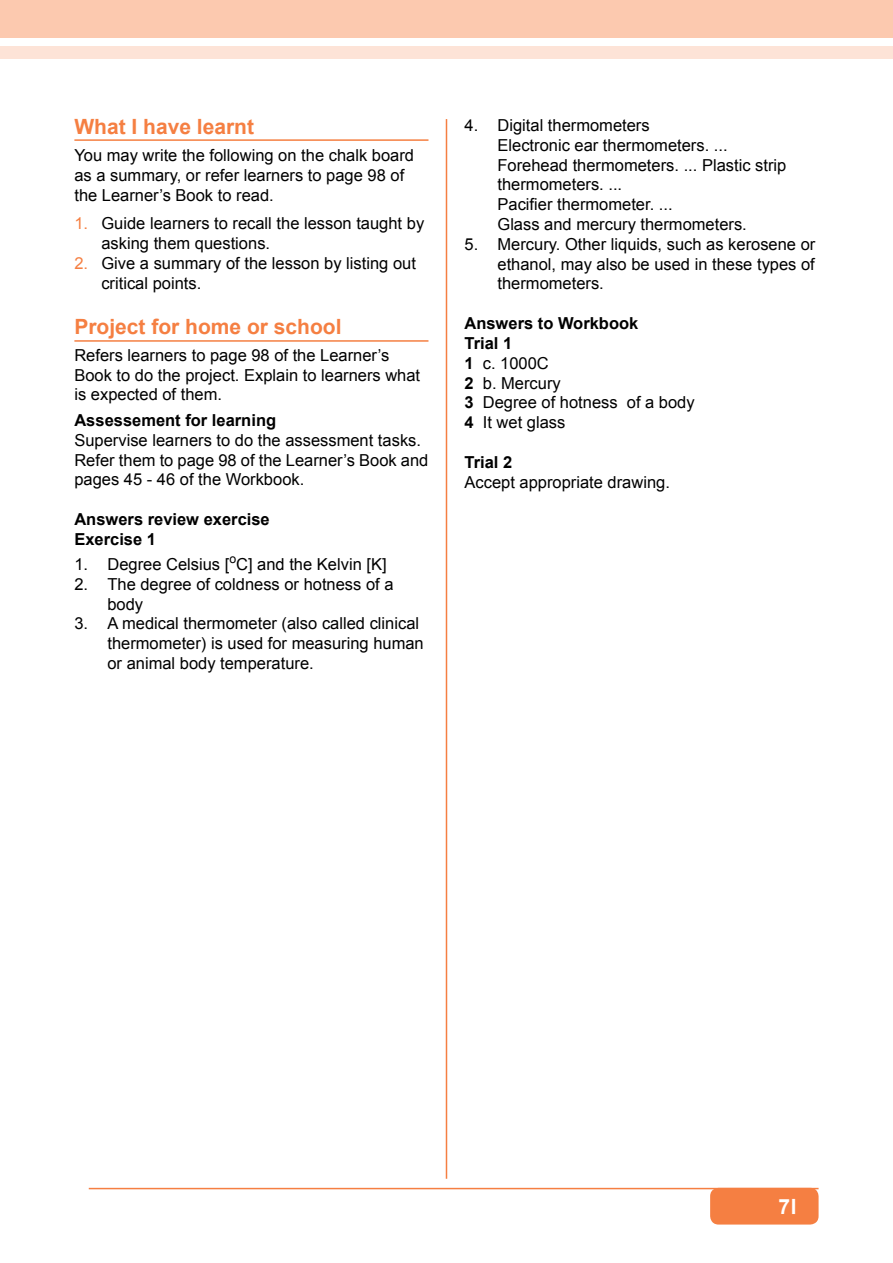
<style>
.page{position:relative;width:893px;height:1263px;background:#fff}
.page>*{position:absolute;margin:0;border:0;box-sizing:border-box;transform-origin:0 0}
.t1{font:700 21px "Arial";color:#f57f42}
.t2{font:700 21px "Preschool";color:#fff}
.t3{font:16.5px/19.8px "Arial";color:#000}
.t4{font:700 16.5px/19.8px "Arial";color:#000}
.s1{color:#f57f42}
.s2{font-weight:700}
</style>
<div class="page">
<div style="left:0;top:0;width:893px;height:37px;background:#fcc9af"></div>
<div style="left:0;top:46px;width:893px;height:13px;background:#fde3d7"></div>
<hr style="left:89px;top:1188px;width:730px;height:1px;background:#f57f42">
<div style="left:710px;top:1188px;width:109px;height:36px;background:#f57f42;border-radius:9px"></div>
<hr style="left:446px;top:119px;width:1px;height:1060px;background:#f57f42">
<hr style="left:74px;top:139px;width:354px;height:2px;background:#f57f42">
<hr style="left:74px;top:340px;width:354px;height:2px;background:#f57f42">
<p class="t1" style="left:74px;top:113px;width:181px">What I have learnt</p>
<p class="t3" style="left:74px;top:146px;width:341px">You may write the following on the chalk board as a summary, or refer learners to page 98 of the Learner’s Book to read.</p>
<p class="t3" style="left:101px;top:214px;width:324px;text-indent:-27px"><span class="s1">1.</span> Guide learners to recall the lesson taught by asking them questions.</p>
<p class="t3" style="left:101px;top:254px;width:316px;text-indent:-27px"><span class="s1">2.</span> Give a summary of the lesson by listing out critical points.</p>
<p class="t1" style="left:74px;top:313px;width:269px">Project for home or school</p>
<p class="t3" style="left:74px;top:345px;width:347px">Refers learners to page 98 of the Learner’s<br>Book to do the project. Explain to learners what is expected of them.</p>
<p class="t4" style="left:74px;top:411px;width:203px">Assessement for learning</p>
<p class="t3" style="left:74px;top:430px;width:356px">Supervise learners to do the assessment tasks.<br>Refer them to page 98 of the Learner’s Book and pages 45 - 46 of the Workbook.</p>
<p class="t4" style="left:74px;top:510px;width:197px">Answers review exercise<br>Exercise 1</p>
<p class="t3" style="left:74px;top:554px;width:314px">1. Degree Celsius [<sup>o</sup>C] and the Kelvin [K]</p>
<p class="t3" style="left:107px;top:574px;width:288px;text-indent:-33px">2. The degree of coldness or hotness of a body</p>
<p class="t3" style="left:107px;top:614px;width:318px;text-indent:-33px">3. A medical thermometer (also called clinical thermometer) is used for measuring human or animal body temperature.</p>
<p class="t3" style="left:497px;top:116px;width:290px;text-indent:-33px">4. Digital thermometers<br>Electronic ear thermometers. ...<br>Forehead thermometers. ... Plastic strip thermometers. ...<br>Pacifier thermometer. ...<br>Glass and mercury thermometers.</p>
<p class="t3" style="left:497px;top:234px;width:319px;text-align:justify;text-indent:-33px">5. Mercury. Other liquids, such as kerosene or ethanol, may also be used in these types of thermometers.</p>
<p class="t3" style="left:464px;top:314px;width:232px"><span class="s2">Answers to Workbook<br>Trial 1<br>1</span> c. 1000C<br><span class="s2">2</span> b. Mercury<br><span class="s2">3</span> Degree of hotness of a body<br><span class="s2">4</span> It wet glass</p>
<p class="t4" style="left:464px;top:453px;width:49px">Trial 2</p>
<p class="t3" style="left:464px;top:472px;width:207px">Accept appropriate drawing.</p>
<p class="t2" style="left:778px;top:1192px;width:20px">71</p>
</div>
